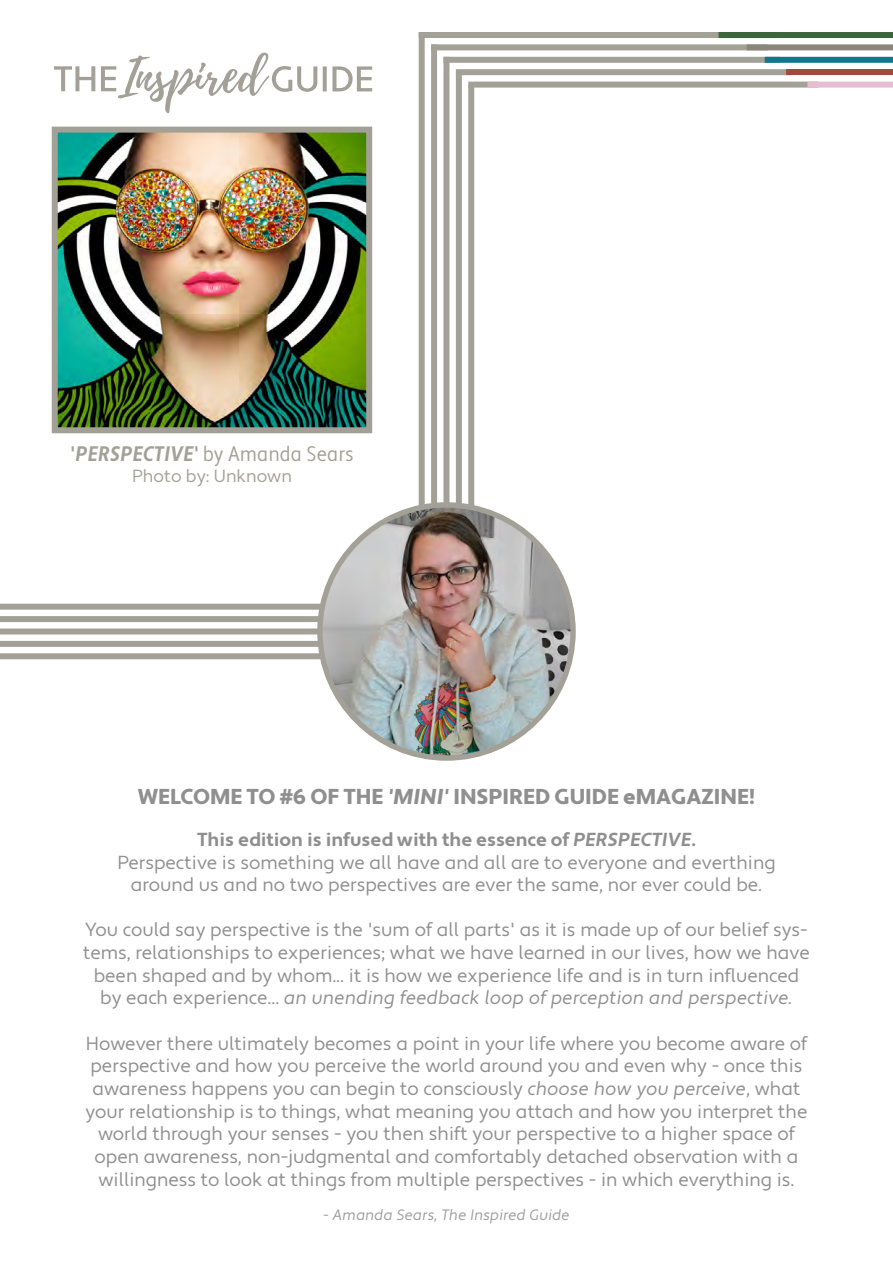
<style>
.page{position:relative;width:893px;height:1263px;background:#fff}
.page>*{position:absolute;margin:0;border:0;box-sizing:border-box;transform-origin:0 0}
.t1{font:900 21.6px "Apertura";color:#8f8f8f}
.t2{font:condensed 21px "Apertura";color:#a3a197}
.t3{font:18.9px/22.6px "Apertura";color:#8f8f8f;text-align:center}
.t4{font:18.9px "Apertura Obliq";color:#8f8f8f}
.t5{font:17.55px "Apertura";color:#a3a197}
.t6{font:15px "Apertura Obliq";color:#9d9d9d}
.s1{font-weight:700}
.s2{font-family:"Apertura Bold Condensed Obliq";font-stretch:normal}
.s3{font-family:"Apertura Black Obliq";font-weight:400}
.s4{font-family:"Apertura Bold Obliq"}
.s5{font-family:"Apertura"}
.s6{font-family:"Apertura Obliq"}
</style>
<div class="page">
<div style="left:0;top:604px;width:474px;height:6px;background:#a3a197"></div>
<div style="left:0;top:616px;width:466px;height:6px;background:#a3a197"></div>
<div style="left:0;top:628px;width:458px;height:6px;background:#a3a197"></div>
<div style="left:0;top:641px;width:449px;height:6px;background:#a3a197"></div>
<div style="left:0;top:653px;width:441px;height:6px;background:#a3a197"></div>
<div style="left:419px;top:32px;width:6px;height:493px;background:#a3a197"></div>
<div style="left:419px;top:32px;width:361px;height:6px;background:#a3a197"></div>
<div style="left:431px;top:44px;width:6px;height:481px;background:#a3a197"></div>
<div style="left:431px;top:44px;width:336px;height:6px;background:#a3a197"></div>
<div style="left:443px;top:57px;width:6px;height:468px;background:#a3a197"></div>
<div style="left:443px;top:57px;width:337px;height:6px;background:#a3a197"></div>
<div style="left:456px;top:72px;width:6px;height:453px;background:#a3a197"></div>
<div style="left:456px;top:69px;width:335px;height:6px;background:#a3a197"></div>
<div style="left:468px;top:85px;width:6px;height:440px;background:#a3a197"></div>
<div style="left:468px;top:82px;width:350px;height:6px;background:#a3a197"></div>
<img style="left:320px;top:505px;width:253px;height:253px;border-radius:127px">
<img style="left:59px;top:134px;width:306px;height:292px">
<div style="left:52px;top:127px;width:320px;height:306px;border:6px solid #a3a197"></div>
<svg style="left:54px;top:52px;width:318px;height:62px"></svg>
<div style="left:719px;top:32px;width:174px;height:6px;background:#3d653b"></div>
<div style="left:747px;top:44px;width:146px;height:6px;background:#8c857b"></div>
<div style="left:765px;top:57px;width:128px;height:6px;background:#14768c"></div>
<div style="left:786px;top:69px;width:107px;height:6px;background:#a0493c"></div>
<div style="left:807px;top:82px;width:86px;height:6px;background:#e6bdd1"></div>
<p class="t2" style="left:70px;top:441px;width:285px"><span class="s1">'</span><span class="s2">PERSPECTIVE</span><span class="s1">'</span> by Amanda Sears</p>
<p class="t5" style="left:132px;top:466px;width:161px">Photo by: Unknown</p>
<p class="t1" style="left:138px;top:783px;width:619px">WELCOME TO #6 OF THE <span class="s3">'MINI'</span> INSPIRED GUIDE eMAGAZINE!</p>
<p class="t3" style="left:117px;top:829px;width:660px"><span class="s1">This edition is infused with the essence of</span> <span class="s4">PERSPECTIVE</span><span class="s1">.<br></span>Perspective is something we all have and all are to everyone and everthing around us and no two perspectives are ever the same, nor ever could be.</p>
<p class="t3" style="left:83px;top:919px;width:728px">You could say perspective is the 'sum of all parts' as it is made up of our belief sys&shy;tems, relationships to experiences; what we have learned in our lives, how we have been shaped and by whom... it is how we experience life and is in turn influenced</p>
<p class="t4" style="left:100px;top:986px;width:694px"><span class="s5">by each experience...</span> an unending feedback loop of perception and perspective.</p>
<p class="t3" style="left:86px;top:1032px;width:723px">However there ultimately becomes a point in your life where you become aware of perspective and how you perceive the world around you and even why - once this awareness happens you can begin to consciously <span class="s6">choose how you perceive</span>, what your relationship is to things, what meaning you attach and how you interpret the world through your senses - you then shift your perspective to a higher space of open awareness, non-judgmental and comfortably detached observation with a willingness to look at things from multiple perspectives - in which everything is.</p>
<p class="t6" style="left:323px;top:1206px;width:248px">- Amanda Sears, The Inspired Guide</p>
</div>
